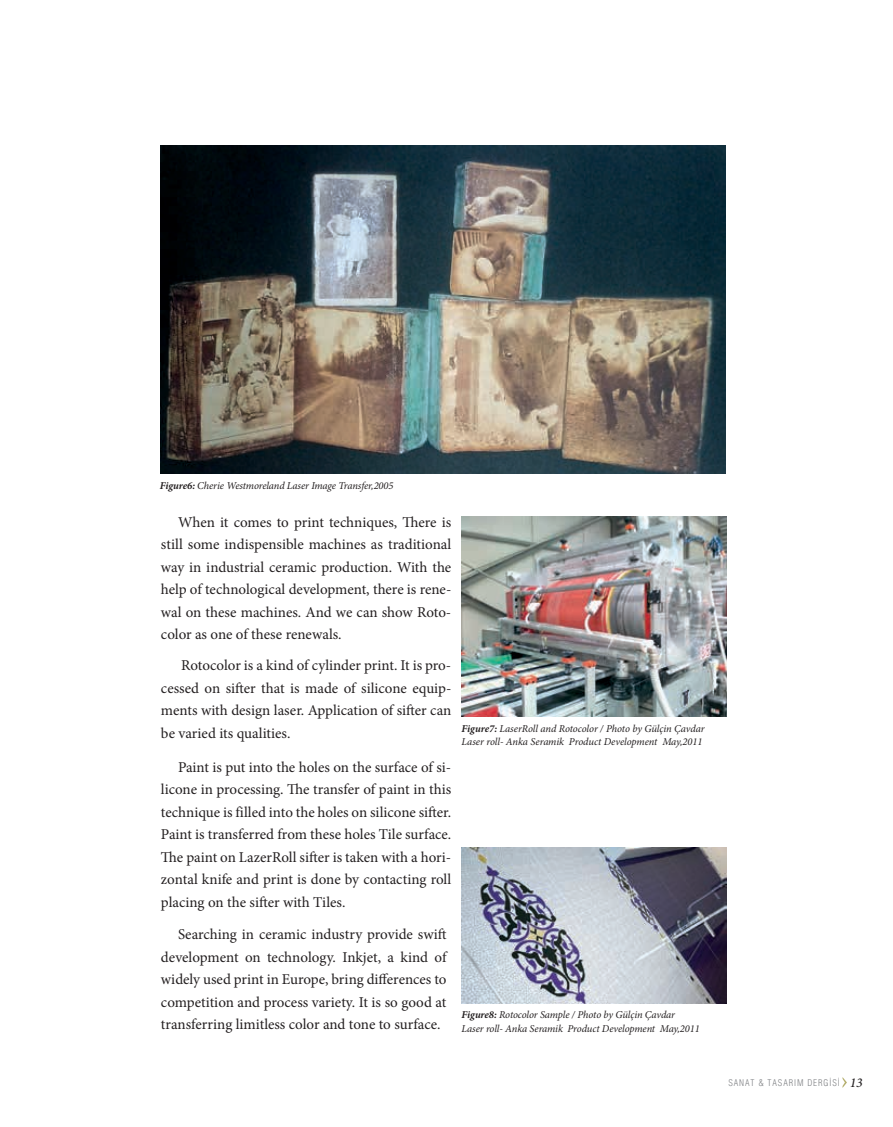
<style>
.page{position:relative;width:893px;height:1127px;background:#fff}
.page>*{position:absolute;margin:0;border:0;box-sizing:border-box;transform-origin:0 0}
.t1{font:15px/22.5px "Minion Pro";color:#231f20;text-align:justify}
.t2{font:italic 10.5px/13.5px "Minion Pro";letter-spacing:-.01em;color:#231f20}
.t3{font:300 condensed 9px "Helvetica";letter-spacing:.1em;color:#808285}
.s1{font-weight:700}
.s2{font-family:"Minion Pro";font-weight:500;font-style:italic;font-stretch:normal;font-size:13.5px;color:#231f20}
</style>
<div class="page">
<svg style="left:842px;top:1077px;width:5px;height:11px"></svg>
<img style="left:161px;top:146px;width:564px;height:327px">
<img style="left:462px;top:516px;width:265px;height:200px">
<img style="left:462px;top:847px;width:265px;height:156px">
<p class="t2" style="left:160px;top:479px;width:235px"><span class="s1">Figure6:</span> Cherie Westmoreland Laser Image Transfer,2005</p>
<p class="t1" style="left:161px;top:511px;width:292px;text-indent:17px">When it comes to print techniques, There is still some indispensible machines as traditional way in industrial ceramic production. With the help of technological development, there is rene&shy;wal on these machines. And we can show Roto&shy;color as one of these renewals.</p>
<p class="t1" style="left:161px;top:654px;width:292px;text-indent:20px">Rotocolor is a kind of cylinder print. It is pro&shy;cessed on sifter that is made of silicone equip&shy;ments with design laser. Application of sifter can be varied its qualities.</p>
<p class="t1" style="left:161px;top:756px;width:292px;text-indent:17px">Paint is put into the holes on the surface of si&shy;licone in processing. The transfer of paint in this technique is filled into the holes on silicone sifter.<br>Paint is transferred from these holes Tile surface.<br>The paint on LazerRoll sifter is taken with a hori&shy;zontal knife and print is done by contacting roll placing on the sifter with Tiles.</p>
<p class="t1" style="left:161px;top:923px;width:287px;text-indent:17px">Searching in ceramic industry provide swift development on technology. Inkjet, a kind of widely used print in Europe, bring differences to competition and process variety. It is so good at transferring limitless color and tone to surface.</p>
<p class="t2" style="left:462px;top:721px;width:245px"><span class="s1">Figure7:</span> LaserRoll and Rotocolor / Photo by Gülçin Çavdar<br>Laser roll- Anka Seramik Product Development May,2011</p>
<p class="t2" style="left:462px;top:1008px;width:240px"><span class="s1">Figure8:</span> Rotocolor Sample / Photo by Gülçin Çavdar<br>Laser roll- Anka Seramik Product Development May,2011</p>
<p class="t3" style="left:728px;top:1078px;width:136px">SANAT &amp; TASARIM DERGİSİ <span class="s2">13</span></p>
</div>
